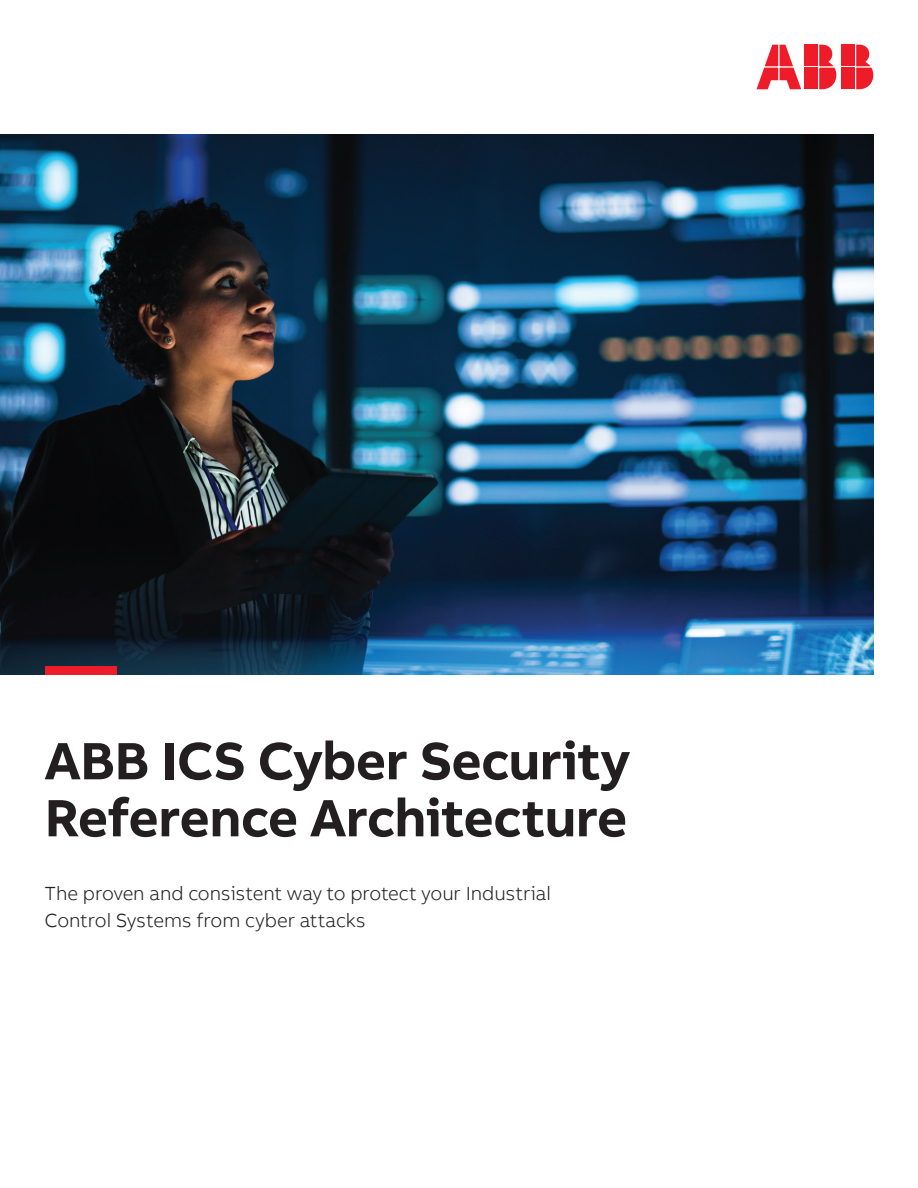
<style>
.page{position:relative;width:918px;height:1188px;background:#fff}
.page>*{position:absolute;margin:0;border:0;box-sizing:border-box;transform-origin:0 0}
.Engagement_Level_Hea{font:700 72px "AB Bvoice";color:#ee1c28}
.Engagement_Level_Hea-2{font:700 54px/57px "AB Bvoice";letter-spacing:-.01em;color:#231f20}
.Engagement_Level_Sub{font:300 19.5px/27px "AB Bvoice";letter-spacing:-.005em;color:#231f20}
</style>
<div class="page">
<img style="left:0;top:135px;width:873px;height:540px">
<div style="left:842px;top:45px;width:13px;height:21px;background:#ee1c28"></div>
<div style="left:842px;top:68px;width:13px;height:21px;background:#ee1c28"></div>
<svg style="left:856px;top:45px;width:17px;height:44px"></svg>
<svg style="left:757px;top:45px;width:44px;height:44px"></svg>
<div style="left:805px;top:45px;width:13px;height:21px;background:#ee1c28"></div>
<div style="left:805px;top:68px;width:13px;height:21px;background:#ee1c28"></div>
<svg style="left:819px;top:45px;width:17px;height:44px"></svg>
<p class="Engagement_Level_Hea" style="left:45px;top:619px;width:73px">—</p>
<p class="Engagement_Level_Hea-2" style="left:45px;top:733px;width:587px">ABB ICS Cyber Security<br>Reference Architecture</p>
<p class="Engagement_Level_Sub" style="left:45px;top:880px;width:508px">The proven and consistent way to protect your Industrial<br>Control Systems from cyber attacks</p>
</div>
